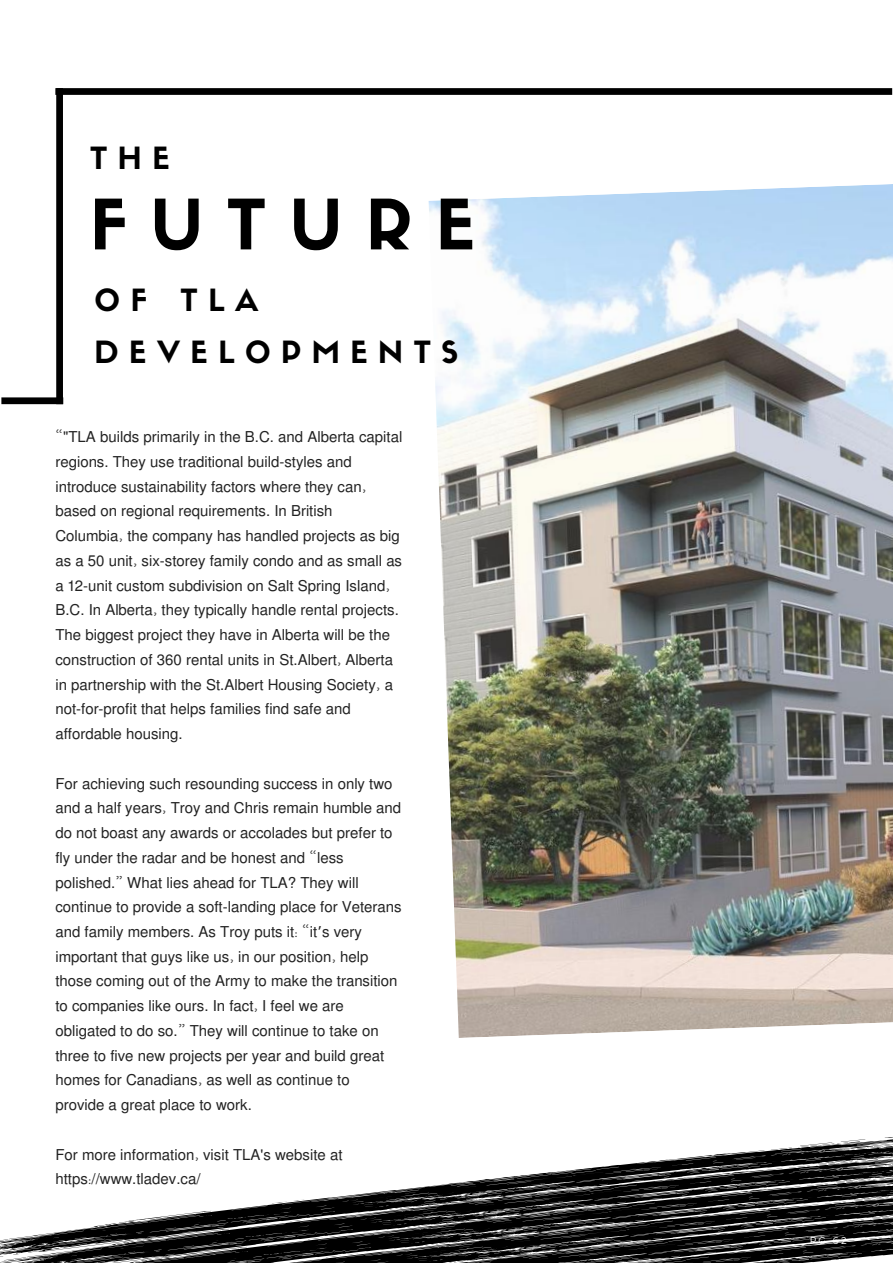
<style>
.page{position:relative;width:893px;height:1264px;background:#fff}
.page>*{position:absolute;margin:0;border:0;box-sizing:border-box;transform-origin:0 0}
.t1{font:68.1px "Sifonn Basic";letter-spacing:.35em;color:#000}
.t2{font:30px/52.1px "Sifonn Basic";letter-spacing:.35em;color:#000}
.t3{font:15px/24.8px "Mukti";color:#222}
.t4{font:300 9.75px "Montserrat";color:#fff}
.s1{font-family:"Noto Sans Gurmukhi"}
</style>
<div class="page">
<img style="left:428px;top:184px;width:464px;height:854px">
<div style="left:55px;top:88px;width:837px;height:7px;background:#000"></div>
<div style="left:56px;top:88px;width:7px;height:316px;background:#000"></div>
<div style="left:1px;top:397px;width:62px;height:7px;background:#000"></div>
<svg style="left:686px;top:1140px;width:206px;height:18px"></svg>
<svg style="left:0;top:1158px;width:892px;height:104px"></svg>
<svg style="left:14px;top:1176px;width:878px;height:86px"></svg>
<svg style="left:32px;top:1193px;width:860px;height:69px"></svg>
<svg style="left:50px;top:1211px;width:842px;height:51px;background:#383838"></svg>
<h2 class="t2" style="left:90px;top:136px;width:81px">THE</h2>
<h1 class="t1" style="left:90px;top:198px;width:386px">FUTURE</h1>
<h2 class="t2" style="left:95px;top:277px;width:365px">OF TLA<br>DEVELOPMENTS</h2>
<p class="t3" style="left:55px;top:424px;width:348px">“"TLA builds primarily in the B.C. and Alberta capital regions. They use traditional build-styles and introduce sustainability factors where they can, based on regional requirements. In British Columbia, the company has handled projects as big as a 50 unit, six-storey family condo and as small as a 12-unit custom subdivision on Salt Spring Island, B.C. In Alberta, they typically handle rental projects.<br>The biggest project they have in Alberta will be the construction of 360 rental units in St.Albert, Alberta in partnership with the St.Albert Housing Society, a not-for-profit that helps families find safe and affordable housing.</p>
<p class="t3" style="left:55px;top:770px;width:348px">For achieving such resounding success in only two and a half years, Troy and Chris remain humble and do not boast any awards or accolades but prefer to fly under the radar and be honest and “less polished.” What lies ahead for TLA? They will continue to provide a soft-landing place for Veterans and family members. As Troy puts it: “it<span class="s1">’</span>s very important that guys like us, in our position, help those coming out of the Army to make the transition to companies like ours. In fact, I feel we are obligated to do so.” They will continue to take on three to five new projects per year and build great homes for Canadians, as well as continue to provide a great place to work.</p>
<p class="t3" style="left:55px;top:1141px;width:288px">For more information, visit TLA's website at https://www.tladev.ca/</p>
<p class="t4" style="left:809px;top:1234px;width:38px">PG 62</p>
</div>
